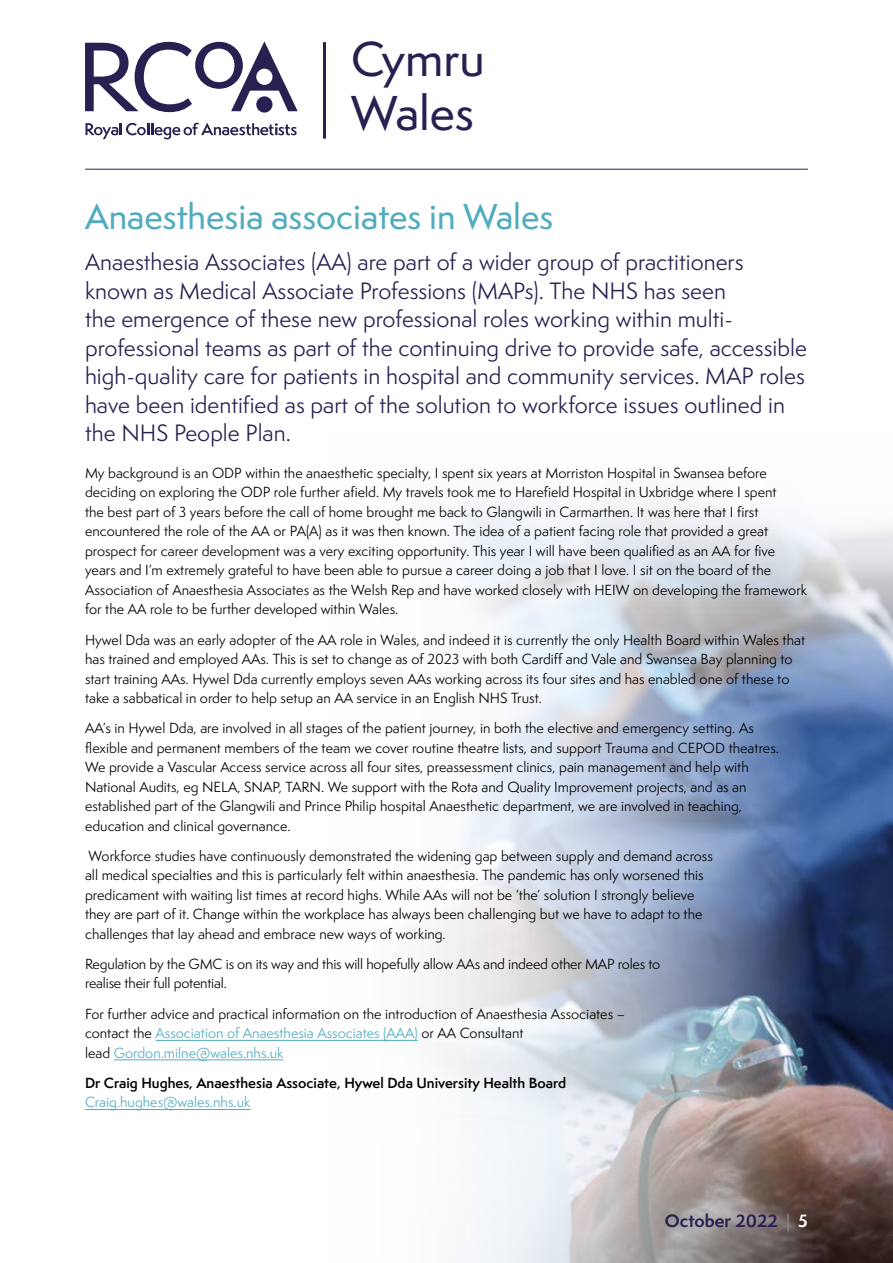
<style>
.page{position:relative;width:893px;height:1263px;background:#fff}
.page>*{position:absolute;margin:0;border:0;box-sizing:border-box;transform-origin:0 0}
.t1{font:500 45px/54px "Semplicita Pro";color:#291f51}
.t2{font:500 33px "Semplicita Pro";color:#50abbf}
.t3{font:21.75px/28.5px "Semplicita Pro";color:#291f51}
.t4{font:700 16.5px "Semplicita Pro";color:#291f51}
.t5{font:13.5px/19.5px "Semplicita Pro";color:#000}
.t6{font:600 13.5px "Semplicita Pro";color:#000}
.t7{font:13.5px "Semplicita Pro";color:#50abbf}
.s1{color:#50abbf}
.s2{font-weight:500;color:#888a88}
.s3{color:#fff}
</style>
<div class="page">
<hr style="left:85px;top:169px;width:723px;height:1px;background:#291f51">
<img style="left:328px;top:501px;width:565px;height:762px">
<hr style="left:156px;top:1040px;width:262px;height:1px;background:#50abbf">
<hr style="left:114px;top:1059px;width:169px;height:1px;background:#50abbf">
<hr style="left:85px;top:1109px;width:165px;height:1px;background:#50abbf">
<hr style="left:323px;top:42px;width:3px;height:97px;background:#291f51">
<svg style="left:85px;top:41px;width:213px;height:71px"></svg>
<svg style="left:86px;top:123px;width:211px;height:16px"></svg>
<h1 class="t1" style="left:351px;top:32px;width:135px">Cymru<br>Wales</h1>
<h2 class="t2" style="left:85px;top:193px;width:470px">Anaesthesia associates in Wales</h2>
<p class="t3" style="left:85px;top:248px;width:723px">Anaesthesia Associates (AA) are part of a wider group of practitioners known as Medical Associate Professions (MAPs). The NHS has seen<br>the emergence of these new professional roles working within multi&shy;professional teams as part of the continuing drive to provide safe, accessible high-quality care for patients in hospital and community services. MAP roles have been identified as part of the solution to workforce issues outlined in the NHS People Plan.</p>
<p class="t5" style="left:85px;top:463px;width:724px">My background is an ODP within the anaesthetic specialty, I spent six years at Morriston Hospital in Swansea before deciding on exploring the ODP role further afield. My travels took me to Harefield Hospital in Uxbridge where I spent<br>the best part of 3 years before the call of home brought me back to Glangwili in Carmarthen. It was here that I first encountered the role of the AA or PA(A) as it was then known. The idea of a patient facing role that provided a great prospect for career development was a very exciting opportunity. This year I will have been qualified as an AA for five years and I’m extremely grateful to have been able to pursue a career doing a job that I love. I sit on the board of the Association of Anaesthesia Associates as the Welsh Rep and have worked closely with HEIW on developing the framework for the AA role to be further developed within Wales.</p>
<p class="t5" style="left:85px;top:629px;width:722px">Hywel Dda was an early adopter of the AA role in Wales, and indeed it is currently the only Health Board within Wales that has trained and employed AAs. This is set to change as of 2023 with both Cardiff and Vale and Swansea Bay planning to start training AAs. Hywel Dda currently employs seven AAs working across its four sites and has enabled one of these to take a sabbatical in order to help setup an AA service in an English NHS Trust.</p>
<p class="t5" style="left:85px;top:718px;width:695px">AA’s in Hywel Dda, are involved in all stages of the patient journey, in both the elective and emergency setting. As flexible and permanent members of the team we cover routine theatre lists, and support Trauma and CEPOD theatres.<br>We provide a Vascular Access service across all four sites, preassessment clinics, pain management and help with National Audits, eg NELA, SNAP, TARN. We support with the Rota and Quality Improvement projects, and as an established part of the Glangwili and Prince Philip hospital Anaesthetic department, we are involved in teaching, education and clinical governance.</p>
<p class="t5" style="left:85px;top:846px;width:629px">Workforce studies have continuously demonstrated the widening gap between supply and demand across all medical specialties and this is particularly felt within anaesthesia. The pandemic has only worsened this predicament with waiting list times at record highs. While AAs will not be ‘the’ solution I strongly believe they are part of it. Change within the workplace has always been challenging but we have to adapt to the challenges that lay ahead and embrace new ways of working.</p>
<p class="t5" style="left:85px;top:954px;width:577px">Regulation by the GMC is on its way and this will hopefully allow AAs and indeed other MAP roles to realise their full potential.</p>
<p class="t5" style="left:85px;top:1003px;width:542px">For further advice and practical information on the introduction of Anaesthesia Associates – contact the <span class="s1">Association of Anaesthesia Associates (AAA)</span> or AA Consultant<br>lead <span class="s1">Gordon.milne@wales.nhs.uk</span></p>
<p class="t6" style="left:85px;top:1073px;width:483px">Dr Craig Hughes, Anaesthesia Associate, Hywel Dda University Health Board</p>
<p class="t7" style="left:85px;top:1092px;width:167px">Craig.hughes@wales.nhs.uk</p>
<p class="t4" style="left:665px;top:1208px;width:145px">October 2022 <span class="s2">|</span> <span class="s3">5</span></p>
</div>
